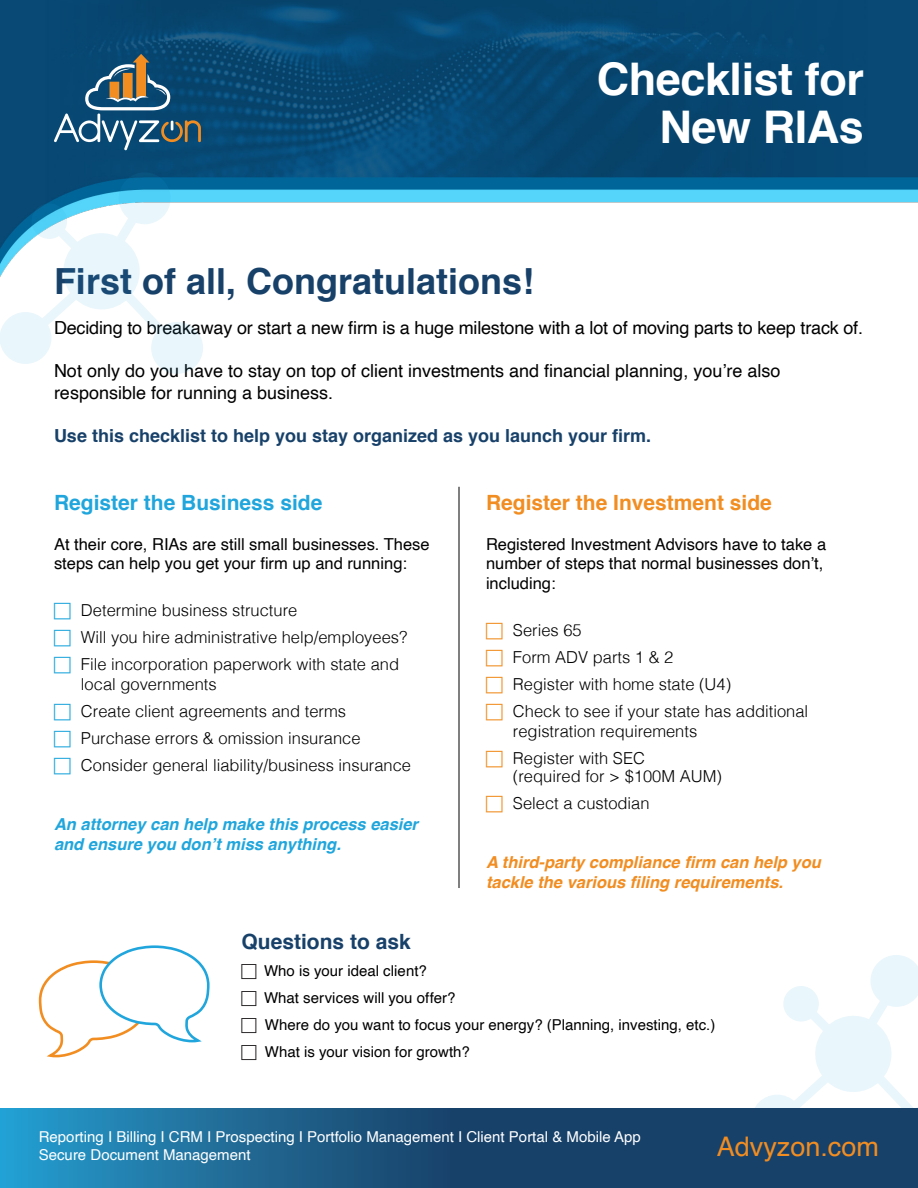
<style>
.page{position:relative;width:918px;height:1188px;background:#fff}
.page>*{position:absolute;margin:0;border:0;box-sizing:border-box;transform-origin:0 0}
.t1{font:700 45px/48px "Helvetica";letter-spacing:-.01em;color:#fff;text-align:right}
.t2{font:700 36px "Helvetica";color:#18416a}
.t3{font:27px "Helvetica";color:#f18d21}
.t4{font:700 21px "Helvetica";color:#f18d21}
.t5{font:700 21px "Helvetica";color:#20a6dc}
.t6{font:700 21px "Helvetica";color:#18416a}
.t7{font:18px/21.6px "Helvetica";color:#000}
.t8{font:700 18px "Helvetica";color:#18416a}
.t9{font:300 16.5px/27px "Helvetica";color:#000}
.t10{font:16.5px/19.8px "Helvetica";color:#000}
.t11{font:italic 700 16.5px/19.8px "Helvetica";color:#f18d21}
.t12{font:italic 700 16.5px/19.8px "Helvetica";color:#20a6dc}
.t13{font:15px/27px "Helvetica";color:#000}
.t14{font:15px/18px "Helvetica";color:#fff}
</style>
<div class="page">
<img style="left:0;top:0;width:918px;height:333px">
<hr style="left:459px;top:487px;width:1px;height:401px;background:#000">
<svg style="left:765px;top:955px;width:153px;height:154px"></svg>
<svg style="left:751px;top:1095px;width:52px;height:52px"></svg>
<div style="left:783px;top:986px;width:36px;height:36px;background:#e9f6fb;border-radius:50%"></div>
<div style="left:815px;top:1016px;width:76px;height:76px;background:#e9f6fb;border-radius:50%"></div>
<svg style="left:38px;top:945px;width:172px;height:113px"></svg>
<svg style="left:14px;top:184px;width:178px;height:174px"></svg>
<svg style="left:119px;top:172px;width:52px;height:52px;background:#73bdda"></svg>
<div style="left:151px;top:322px;width:52px;height:52px;background:#e9f6fb;border-radius:50%"></div>
<div style="left:0;top:312px;width:51px;height:52px;background:#e9f6fb;border-radius:50%"></div>
<svg style="left:32px;top:203px;width:35px;height:36px"></svg>
<div style="left:63px;top:233px;width:77px;height:76px;background:#e9f6fb;border-radius:50%"></div>
<svg style="left:0;top:1109px;width:918px;height:79px;background:#1b5883"></svg>
<svg style="left:54px;top:54px;width:147px;height:96px;background:#34607b"></svg>
<h1 class="t1" style="left:597px;top:56px;width:269px">Checklist for<br>New RIAs</h1>
<h2 class="t2" style="left:54px;top:253px;width:482px">First of all, Congratulations!</h2>
<p class="t7" style="left:54px;top:317px;width:811px">Deciding to breakaway or start a new firm is a huge milestone with a lot of moving parts to keep track of.</p>
<p class="t7" style="left:54px;top:361px;width:728px">Not only do you have to stay on top of client investments and financial planning, you’re also responsible for running a business.</p>
<p class="t8" style="left:54px;top:421px;width:599px">Use this checklist to help you stay organized as you launch your firm.</p>
<p class="t5" style="left:54px;top:486px;width:270px">Register the Business side</p>
<p class="t10" style="left:54px;top:534px;width:377px">At their core, RIAs are still small businesses. These steps can help you get your firm up and running:</p>
<p class="t9" style="left:81px;top:596px;width:328px">Determine business structure<br>Will you hire administrative help/employees?<br>File incorporation paperwork with state and</p>
<p class="t9" style="left:81px;top:669px;width:332px">local governments<br>Create client agreements and terms Purchase errors &amp; omission insurance Consider general liability/business insurance</p>
<p class="t12" style="left:54px;top:815px;width:366px">An attorney can help make this process easier and ensure you don’t miss anything.</p>
<p class="t4" style="left:486px;top:486px;width:287px">Register the Investment side</p>
<p class="t10" style="left:486px;top:534px;width:342px">Registered Investment Advisors have to take a number of steps that normal businesses don’t, including:</p>
<p class="t9" style="left:513px;top:616px;width:297px">Series 65<br>Form ADV parts 1 &amp; 2<br>Register with home state (U4)<br>Check to see if your state has additional</p>
<p class="t9" style="left:513px;top:716px;width:186px">registration requirements<br>Register with SEC</p>
<p class="t9" style="left:513px;top:761px;width:210px">(required for &gt; $100M AUM)<br>Select a custodian</p>
<p class="t11" style="left:486px;top:853px;width:336px">A third-party compliance firm can help you tackle the various filing requirements.</p>
<p class="t6" style="left:242px;top:924px;width:171px">Questions to ask</p>
<p class="t13" style="left:264px;top:957px;width:453px">Who is your ideal client?<br>What services will you offer?<br>Where do you want to focus your energy? (Planning, investing, etc.)<br>What is your vision for growth?</p>
<p class="t14" style="left:39px;top:1128px;width:603px">Reporting I Billing I CRM I Prospecting I Portfolio Management I Client Portal &amp; Mobile App<br>Secure Document Management</p>
<h3 class="t3" style="left:717px;top:1125px;width:164px">Advyzon.com</h3>
</div>
